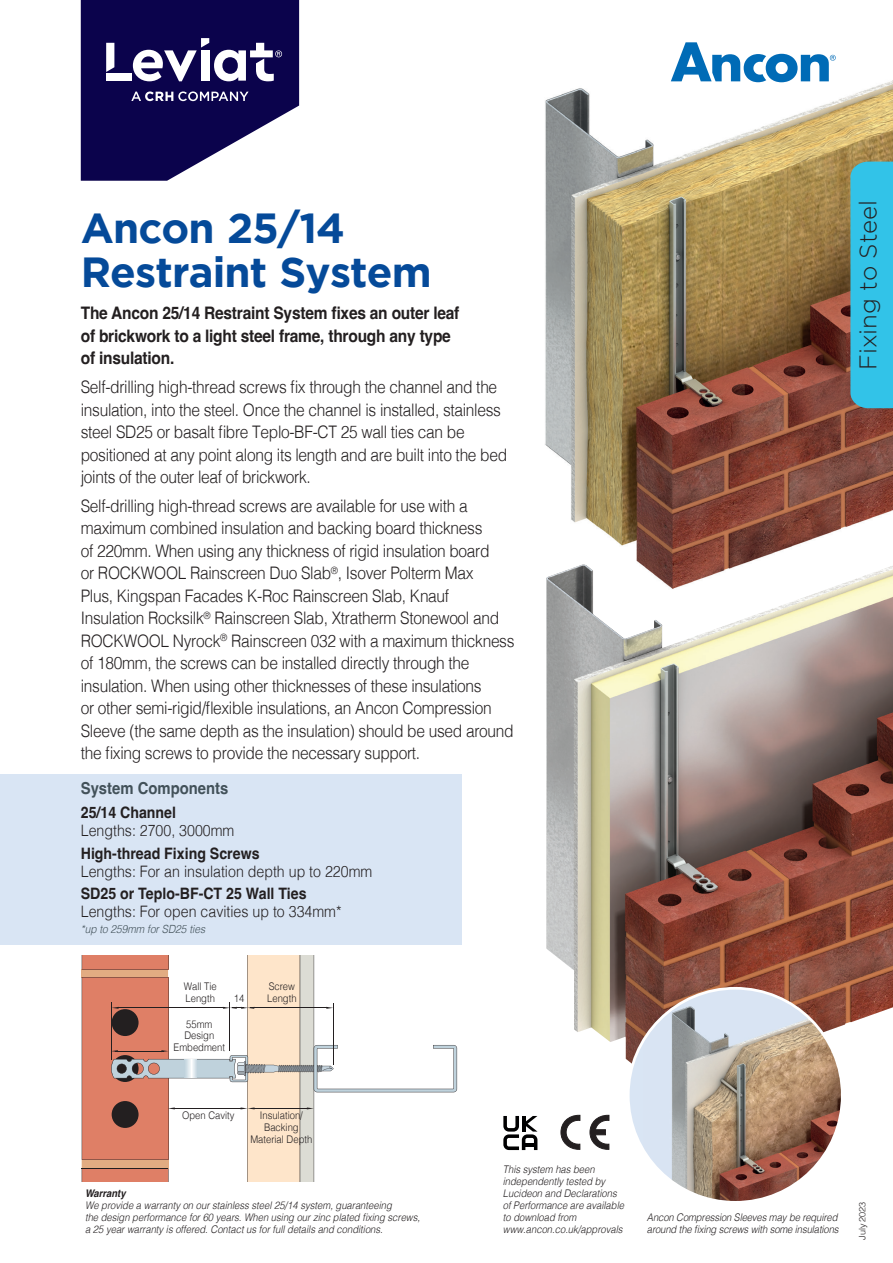
<style>
.page{position:relative;width:893px;height:1263px;background:#fff}
.page>*{position:absolute;margin:0;border:0;box-sizing:border-box;transform-origin:0 0}
.t1{font:700 42px/43.5px "Gotham";letter-spacing:-.02em;color:#054a99}
.t2{font:300 24px "Gotham";color:#231f20}
.t3{font:300 17.25px/22.5px "Helvetica";letter-spacing:-.02em;color:#231f20;scale:.9 1}
.t4{font:700 17.25px/22.5px "Helvetica";letter-spacing:-.015em;color:#231f20;scale:.9 1}
.Text{font:700 16.5px "Helvetica";color:#425159;scale:.9 1}
.Text-2{font:300 15.75px/18px "Helvetica";color:#231f20;scale:.9 1}
.Text-3{font:italic 300 11.25px "Helvetica";color:#425159;scale:.9 1}
.Text-4{font:italic 300 10.5px/12px "Helvetica";color:#231f20;scale:.9 1}
.t5{font:300 10.5px/12px "Helvetica";color:#231f20;text-align:center;scale:.9 1}
.t6{font:300 9px "Helvetica";letter-spacing:-.01em;color:#231f20}
.s1{font-weight:700}
</style>
<div class="page">
<img style="left:545px;top:80px;width:348px;height:484px">
<div style="left:0;top:774px;width:461px;height:170px;background:#d9e5f4"></div>
<svg style="left:81px;top:956px;width:376px;height:226px"></svg>
<svg style="left:81px;top:0;width:218px;height:181px"></svg>
<svg style="left:561px;top:1115px;width:19px;height:34px"></svg>
<svg style="left:590px;top:1115px;width:19px;height:34px"></svg>
<svg style="left:503px;top:1116px;width:34px;height:34px"></svg>
<svg style="left:671px;top:42px;width:165px;height:40px"></svg>
<img style="left:546px;top:564px;width:347px;height:500px">
<div style="left:850px;top:162px;width:43px;height:246px;background:#32c3e8"></div>
<svg style="left:628px;top:988px;width:214px;height:214px"></svg>
<img style="left:644px;top:988px;width:198px;height:212px">
<p class="t1" style="left:81px;top:206px;width:352px">Ancon 25/14<br>Restraint System</p>
<p class="t4" style="left:81px;top:304px;width:422px">The Ancon 25/14 Restraint System fixes an outer leaf of brickwork to a light steel frame, through any type of insulation.</p>
<p class="t3" style="left:81px;top:374px;width:475px">Self-drilling high-thread screws fix through the channel and the insulation, into the steel. Once the channel is installed, stainless steel SD25 or basalt fibre Teplo-BF-CT 25 wall ties can be positioned at any point along its length and are built into the bed joints of the outer leaf of brickwork.</p>
<p class="t3" style="left:81px;top:493px;width:483px">Self-drilling high-thread screws are available for use with a maximum combined insulation and backing board thickness<br>of 220mm. When using any thickness of rigid insulation board<br>or ROCKWOOL Rainscreen Duo Slab<sup>®</sup>, Isover Polterm Max<br>Plus, Kingspan Facades K-Roc Rainscreen Slab, Knauf Insulation Rocksilk<sup>®</sup> Rainscreen Slab, Xtratherm Stonewool and ROCKWOOL Nyrock<sup>®</sup> Rainscreen 032 with a maximum thickness of 180mm, the screws can be installed directly through the insulation. When using other thicknesses of these insulations<br>or other semi-rigid/flexible insulations, an Ancon Compression Sleeve (the same depth as the insulation) should be used around the fixing screws to provide the necessary support.</p>
<p class="Text" style="left:81px;top:778px;width:166px">System Components</p>
<p class="Text-2" style="left:81px;top:803px;width:172px"><span class="s1">25/14 Channel<br></span>Lengths: 2700, 3000mm</p>
<p class="Text-2" style="left:81px;top:843px;width:325px"><span class="s1">High-thread Fixing Screws<br></span>Lengths: For an insulation depth up to 220mm</p>
<p class="Text-2" style="left:81px;top:883px;width:291px"><span class="s1">SD25 or Teplo-BF-CT 25 Wall Ties<br></span>Lengths: For open cavities up to 334mm*</p>
<p class="Text-3" style="left:81px;top:920px;width:140px">*up to 259mm for SD25 ties</p>
<p class="t5" style="left:184px;top:980px;width:38px;text-align:left">Wall Tie<br>Length</p>
<p class="t5" style="left:269px;top:980px;width:31px">Screw</p>
<p class="t5" style="left:234px;top:991px;width:13px">14</p>
<p class="t5" style="left:267px;top:992px;width:34px">Length</p>
<p class="t5" style="left:174px;top:1018px;width:59px;line-height:11.2px">55mm<br>Design<br>Embedment</p>
<p class="t2" style="left:855px;top:370px;width:172px;rotate:-90deg">Fixing to Steel</p>
<p class="t5" style="left:182px;top:1108px;width:60px">Open Cavity</p>
<p class="t5" style="left:250px;top:1108px;width:70px">Insulation/<br>Backing<br>Material Depth</p>
<p class="Text-4" style="left:85px;top:1187px;width:374px"><span class="s1">Warranty<br></span>We provide a warranty on our stainless steel 25/14 system, guaranteeing<br>the design performance for 60 years. When using our zinc plated fixing screws,</p>
<p class="Text-4" style="left:85px;top:1223px;width:332px">a 25 year warranty is offered. Contact us for full details and conditions.</p>
<p class="Text-4" style="left:503px;top:1163px;width:136px">This system has been independently tested by<br>Lucideon and Declarations of Performance are available to download from www.ancon.co.uk/approvals</p>
<p class="Text-4" style="left:647px;top:1211px;width:215px">Ancon Compression Sleeves may be required around the fixing screws with some insulations</p>
<p class="t6" style="left:855px;top:1239px;width:39px;rotate:-90deg">July 2023</p>
</div>
